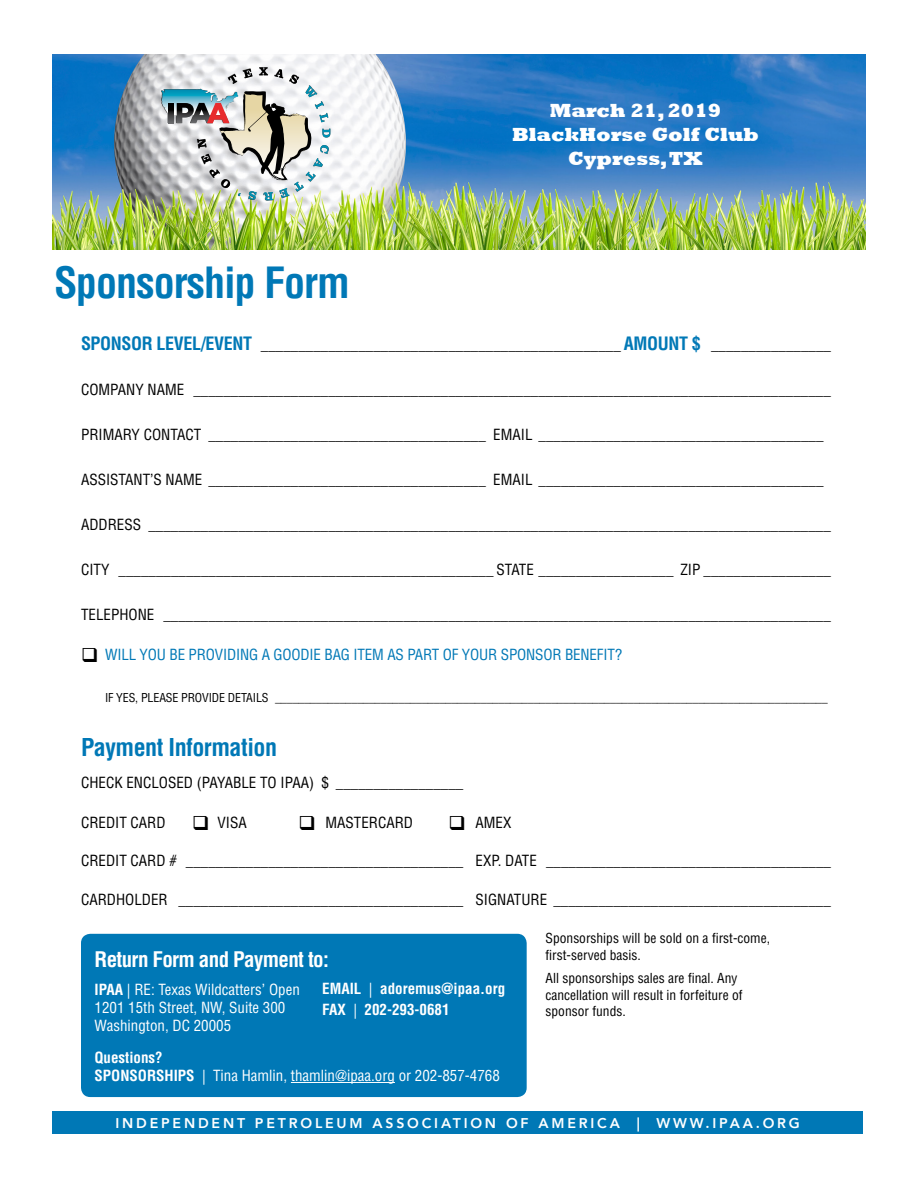
<style>
.page{position:relative;width:918px;height:1188px;background:#fff}
.page>*{position:absolute;margin:0;border:0;box-sizing:border-box;transform-origin:0 0}
.t1{font:700 condensed 42px "Helvetica LT Std";letter-spacing:-.025em;color:#0078b6}
.t2{font:700 condensed 24px "Helvetica LT Std";letter-spacing:-.02em;color:#0078b6}
.t3{font:700 condensed 21px "Helvetica LT Std";letter-spacing:-.03em;color:#fff}
.t4{font:800 19.5px/24px "Rockwell";color:#fff;text-align:center}
.t5{font:condensed 15px "Helvetica LT Std";color:#000}
.t6{font:condensed 15px/18px "Helvetica LT Std";color:#fff}
.Italic_Indent_Bullet{font:condensed 15px "Helvetica LT Std";letter-spacing:-.01em;color:#0078b6}
.t7{font:700 condensed 15px "Helvetica LT Std";color:#fff}
.t8{font:800 14.1px "Avenir";letter-spacing:.2em;color:#fff}
.t9{font:condensed 13.5px/16.5px "Helvetica LT Std";color:#000}
.Italic_Indent_Bullet-2{font:condensed 12px "Helvetica LT Std";letter-spacing:-.01em;color:#000}
.s1{font-weight:700;font-size:18px;color:#0078b6}
.s2{color:#000}
.s3{font-weight:700}
.s4{font-weight:400}
</style>
<div class="page">
<div style="left:53px;top:1111px;width:810px;height:23px;background:#0078b6"></div>
<img style="left:53px;top:54px;width:812px;height:196px">
<svg style="left:162px;top:67px;width:168px;height:133px"></svg>
<div style="left:81px;top:934px;width:446px;height:163px;background:#0078b6;border-radius:9px"></div>
<hr style="left:291px;top:1082px;width:104px;height:1px;background:#fff">
<p class="t1" style="left:54px;top:256px;width:297px">Sponsorship Form</p>
<h3 class="t4" style="left:512px;top:98px;width:249px">March 21, 2019<br>BlackHorse Golf Club<br>Cypress, TX</h3>
<p class="t5" style="left:81px;top:335px;width:751px"><span class="s1">SPONSOR LEVEL/EVENT</span> ________________________________________________ <span class="s1">AMOUNT $</span> ________________</p>
<p class="t5" style="left:81px;top:380px;width:751px">COMPANY NAME _____________________________________________________________________________________</p>
<p class="t5" style="left:81px;top:425px;width:744px">PRIMARY CONTACT _____________________________________ EMAIL ______________________________________</p>
<p class="t5" style="left:81px;top:470px;width:744px">ASSISTANT’S NAME _____________________________________ EMAIL ______________________________________</p>
<p class="t5" style="left:81px;top:515px;width:751px">ADDRESS ___________________________________________________________________________________________</p>
<p class="t5" style="left:81px;top:560px;width:751px">CITY __________________________________________________ STATE __________________ ZIP _________________</p>
<p class="t5" style="left:81px;top:605px;width:751px">TELEPHONE _________________________________________________________________________________________</p>
<p class="Italic_Indent_Bullet" style="left:81px;top:646px;width:543px"><span class="s2">❑</span> WILL YOU BE PROVIDING A GOODIE BAG ITEM AS PART OF YOUR SPONSOR BENEFIT?</p>
<p class="Italic_Indent_Bullet-2" style="left:105px;top:690px;width:724px">IF YES, PLEASE PROVIDE DETAILS ______________________________________________________________________________________________</p>
<p class="t2" style="left:81px;top:732px;width:198px">Payment Information</p>
<p class="t5" style="left:81px;top:773px;width:384px">CHECK ENCLOSED (PAYABLE TO IPAA) $ _________________</p>
<p class="t5" style="left:81px;top:813px;width:86px">CREDIT CARD</p>
<p class="t5" style="left:192px;top:813px;width:56px">❑ VISA</p>
<p class="t5" style="left:298px;top:813px;width:116px">❑ MASTERCARD</p>
<p class="t5" style="left:448px;top:813px;width:64px">❑ AMEX</p>
<p class="t5" style="left:81px;top:851px;width:751px">CREDIT CARD # _____________________________________ EXP. DATE ______________________________________</p>
<p class="t5" style="left:81px;top:890px;width:751px">CARDHOLDER ______________________________________ SIGNATURE _____________________________________</p>
<p class="t3" style="left:94px;top:946px;width:236px">Return Form and Payment to:</p>
<p class="t6" style="left:94px;top:981px;width:207px"><span class="s3">IPAA</span> | RE: Texas Wildcatters’ Open<br>1201 15th Street, NW, Suite 300<br>Washington, DC 20005</p>
<p class="t7" style="left:94px;top:1048px;width:70px">Questions?</p>
<p class="t6" style="left:94px;top:1066px;width:407px"><span class="s3">SPONSORSHIPS</span> | Tina Hamlin, thamlin@ipaa.org or 202-857-4768</p>
<p class="t7" style="left:322px;top:979px;width:184px">EMAIL <span class="s4">|</span> adoremus@ipaa.org</p>
<p class="t7" style="left:322px;top:1000px;width:129px">FAX <span class="s4">|</span> 202-293-0681</p>
<p class="t9" style="left:546px;top:930px;width:226px">Sponsorships will be sold on a first-come, first-served basis.</p>
<p class="t9" style="left:546px;top:970px;width:199px">All sponsorships sales are final. Any cancellation will result in forfeiture of sponsor funds.</p>
<p class="t8" style="left:115px;top:1112px;width:686px">INDEPENDENT PETROLEUM ASSOCIATION OF AMERICA | WWW.IPAA.ORG</p>
</div>
